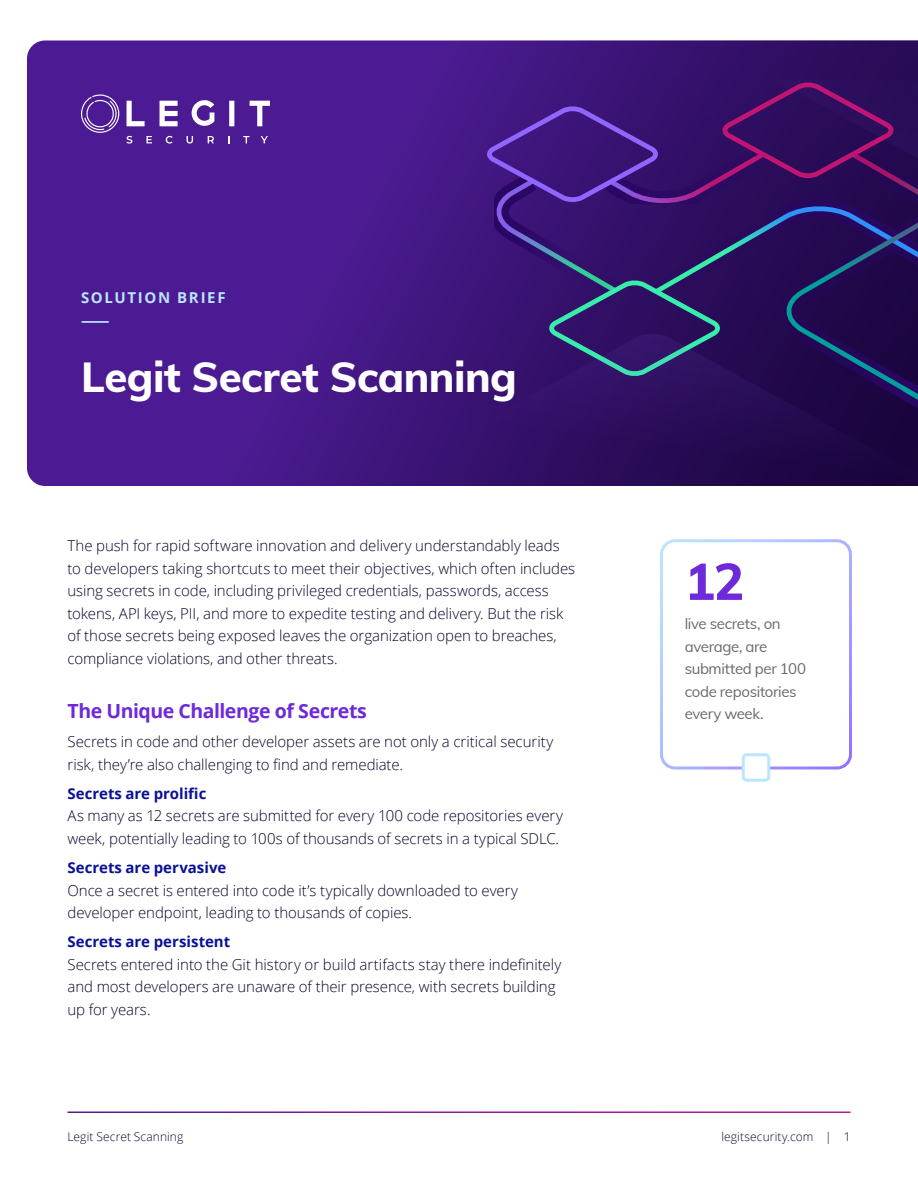
<style>
.page{position:relative;width:918px;height:1188px;background:#fff}
.page>*{position:absolute;margin:0;border:0;box-sizing:border-box;transform-origin:0 0}
.Callout_Stats{font:800 51px "Muli";color:#6e29d9}
.t1{font:800 42px "Muli";letter-spacing:-.01em;color:#fff}
.t2{font:700 19.5px "Open Sans";letter-spacing:-.025em;color:#6e29d9}
.t3{font:300 15px/22.5px "Open Sans";letter-spacing:-.005em;color:#0f002b}
.Callout_Stats-2{font:15px/22.5px "Muli";letter-spacing:-.025em;color:#696969}
.t4{font:700 15px/22.5px "Open Sans";letter-spacing:.11em;color:#bae6ff}
.t5{font:300 12px "Open Sans";letter-spacing:.01em;color:#0f002b}
.s1{font-weight:700;color:#0a1294}
</style>
<div class="page">
<div style="left:660px;top:539px;width:192px;height:231px;border:3px solid #fff;border-radius:14px"></div>
<svg style="left:27px;top:40px;width:891px;height:446px;background:#48198c"></svg>
<svg style="left:81px;top:94px;width:38px;height:39px"></svg>
<div style="left:229px;top:101px;width:5px;height:25px;background:#fff"></div>
<svg style="left:250px;top:101px;width:20px;height:25px"></svg>
<svg style="left:127px;top:101px;width:18px;height:25px"></svg>
<svg style="left:160px;top:101px;width:18px;height:25px"></svg>
<svg style="left:191px;top:100px;width:23px;height:26px"></svg>
<svg style="left:127px;top:136px;width:5px;height:8px"></svg>
<svg style="left:146px;top:136px;width:6px;height:7px"></svg>
<svg style="left:166px;top:136px;width:7px;height:8px"></svg>
<svg style="left:187px;top:136px;width:6px;height:8px"></svg>
<svg style="left:208px;top:136px;width:6px;height:7px"></svg>
<svg style="left:243px;top:136px;width:7px;height:7px"></svg>
<svg style="left:261px;top:136px;width:7px;height:7px"></svg>
<svg style="left:460px;top:334px;width:458px;height:151px;background:#280b57"></svg>
<svg style="left:482px;top:80px;width:436px;height:373px;background:#301464"></svg>
<div style="left:743px;top:755px;width:26px;height:25px;background:#fff;border-radius:3px"></div>
<div style="left:742px;top:753px;width:28px;height:29px;border:3px solid #bae6ff;border-radius:3px"></div>
<p class="t4" style="left:81px;top:286px;width:146px">SOLUTION BRIEF ——</p>
<h1 class="t1" style="left:81px;top:346px;width:437px">Legit Secret Scanning</h1>
<p class="t3" style="left:68px;top:534px;width:509px">The push for rapid software innovation and delivery understandably leads to developers taking shortcuts to meet their objectives, which often includes using secrets in code, including privileged credentials, passwords, access tokens, API keys, PII, and more to expedite testing and delivery. But the risk of those secrets being exposed leaves the organization open to breaches, compliance violations, and other threats.</p>
<h2 class="t2" style="left:68px;top:697px;width:301px">The Unique Challenge of Secrets</h2>
<p class="t3" style="left:68px;top:730px;width:487px">Secrets in code and other developer assets are not only a critical security risk, they’re also challenging to find and remediate.</p>
<p class="t3" style="left:68px;top:782px;width:497px"><span class="s1">Secrets are prolific<br></span>As many as 12 secrets are submitted for every 100 code repositories every week, potentially leading to 100s of thousands of secrets in a typical SDLC.</p>
<p class="t3" style="left:68px;top:856px;width:452px"><span class="s1">Secrets are pervasive<br></span>Once a secret is entered into code it’s typically downloaded to every developer endpoint, leading to thousands of copies.</p>
<p class="t3" style="left:68px;top:930px;width:495px"><span class="s1">Secrets are persistent<br></span>Secrets entered into the Git history or build artifacts stay there indefinitely and most developers are unaware of their presence, with secrets building up for years.</p>
<p class="Callout_Stats" style="left:685px;top:544px;width:61px">12</p>
<p class="Callout_Stats-2" style="left:685px;top:612px;width:123px">live secrets, on average, are submitted per 100 code repositories every week.</p>
<p class="t5" style="left:68px;top:1128px;width:117px">Legit Secret Scanning</p>
<p class="t5" style="left:721px;top:1128px;width:131px">legitsecurity.com | 1</p>
</div>
